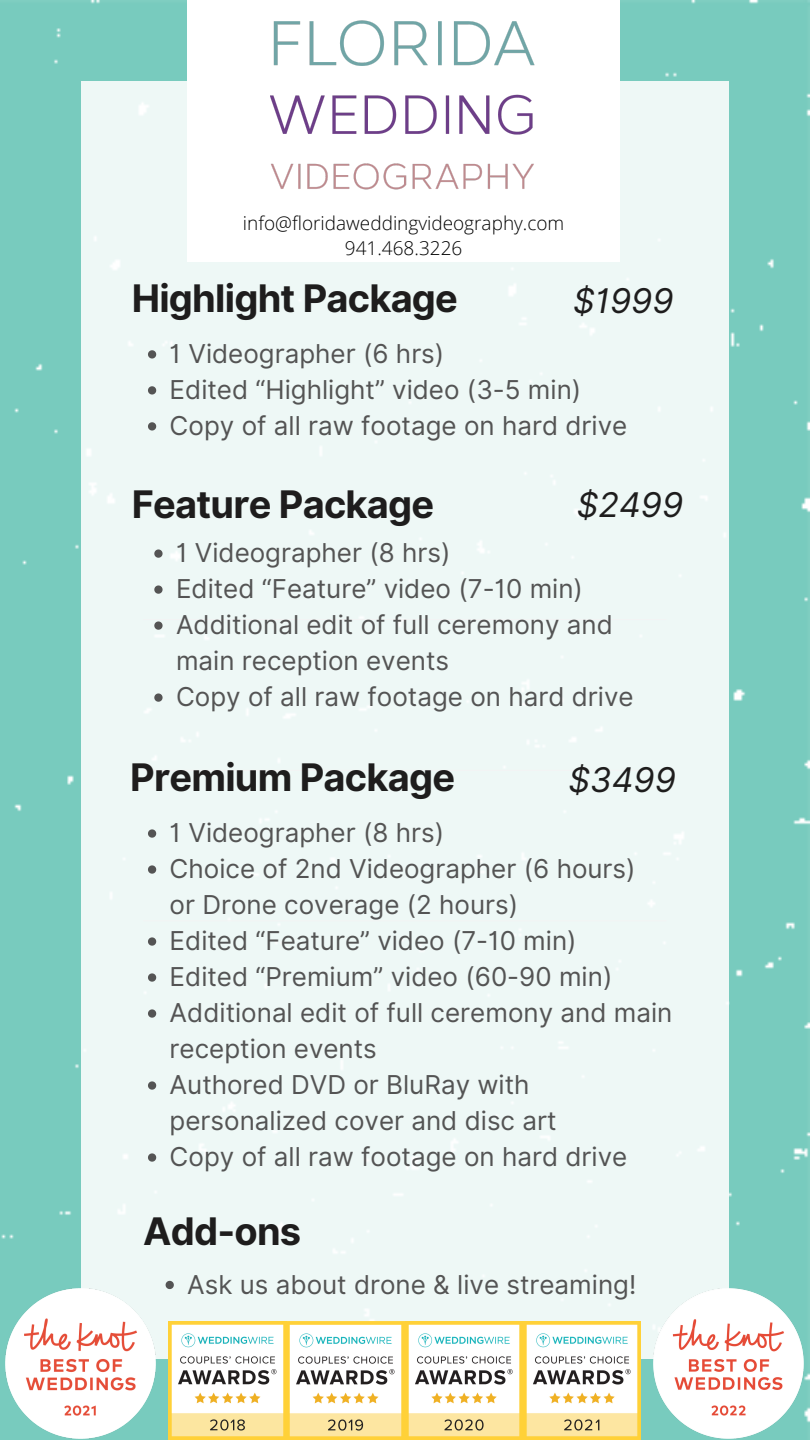
<style>
.page{position:relative;width:810px;height:1440px;background:#78cbbe}
.page>*{position:absolute;margin:0;border:0;box-sizing:border-box;transform-origin:0 0}
.t1{font:700 38px "Inter";letter-spacing:-.02em;color:#1e1d1d}
.t2{font:italic 34px "Inter";color:#1e1d1d}
.t3{font:26px/36px "Inter";color:#545454}
.t4{font:300 19px "Open Sans";color:#000}
</style>
<div class="page">
<div style="left:81px;top:81px;width:648px;height:1278px;background:#eef8f6"></div>
<img style="left:169px;top:1322px;width:472px;height:118px">
<div style="left:187px;top:0;width:433px;height:262px;background:#fff"></div>
<img style="left:271px;top:20px;width:264px;height:170px">
<img style="left:6px;top:1288px;width:150px;height:150px">
<img style="left:654px;top:1288px;width:150px;height:150px">
<svg style="left:148px;top:829px;width:8px;height:9px"></svg>
<svg style="left:148px;top:865px;width:8px;height:9px"></svg>
<svg style="left:148px;top:937px;width:8px;height:9px"></svg>
<svg style="left:148px;top:973px;width:8px;height:9px"></svg>
<svg style="left:148px;top:1009px;width:8px;height:9px"></svg>
<svg style="left:148px;top:1081px;width:8px;height:9px"></svg>
<svg style="left:148px;top:1153px;width:8px;height:9px"></svg>
<svg style="left:148px;top:350px;width:8px;height:9px"></svg>
<svg style="left:148px;top:386px;width:8px;height:9px"></svg>
<svg style="left:148px;top:422px;width:8px;height:9px"></svg>
<svg style="left:154px;top:549px;width:9px;height:9px"></svg>
<svg style="left:154px;top:585px;width:9px;height:9px"></svg>
<svg style="left:154px;top:621px;width:9px;height:9px"></svg>
<svg style="left:154px;top:693px;width:9px;height:9px"></svg>
<svg style="left:166px;top:1281px;width:8px;height:8px"></svg>
<p class="t4" style="left:243px;top:209px;width:323px">info@floridaweddingvideography.com</p>
<p class="t4" style="left:345px;top:234px;width:119px">941.468.3226</p>
<p class="t1" style="left:132px;top:276px;width:328px">Highlight Package</p>
<p class="t2" style="left:573px;top:280px;width:102px">$1999</p>
<p class="t3" style="left:170px;top:336px;width:276px">1 Videographer (6 hrs)</p>
<p class="t3" style="left:170px;top:372px;width:413px">Edited “Highlight” video (3-5 min)</p>
<p class="t3" style="left:170px;top:408px;width:459px">Copy of all raw footage on hard drive</p>
<p class="t2" style="left:577px;top:485px;width:108px">$2499</p>
<p class="t1" style="left:132px;top:482px;width:304px">Feature Package</p>
<p class="t3" style="left:176px;top:535px;width:276px">1 Videographer (8 hrs)</p>
<p class="t3" style="left:176px;top:571px;width:409px">Edited “Feature” video (7-10 min)</p>
<p class="t3" style="left:176px;top:607px;width:438px">Additional edit of full ceremony and main reception events</p>
<p class="t3" style="left:176px;top:679px;width:459px">Copy of all raw footage on hard drive</p>
<p class="t1" style="left:130px;top:754px;width:326px">Premium Package</p>
<p class="t2" style="left:568px;top:759px;width:109px">$3499</p>
<p class="t3" style="left:170px;top:815px;width:276px">1 Videographer (8 hrs)</p>
<p class="t3" style="left:170px;top:851px;width:467px">Choice of 2nd Videographer (6 hours) or Drone coverage (2 hours)</p>
<p class="t3" style="left:170px;top:923px;width:409px">Edited “Feature” video (7-10 min)</p>
<p class="t3" style="left:170px;top:959px;width:444px">Edited “Premium” video (60-90 min)</p>
<p class="t3" style="left:170px;top:995px;width:504px">Additional edit of full ceremony and main reception events</p>
<p class="t3" style="left:170px;top:1067px;width:388px">Authored DVD or BluRay with personalized cover and disc art</p>
<p class="t3" style="left:170px;top:1139px;width:459px">Copy of all raw footage on hard drive</p>
<p class="t1" style="left:143px;top:1208px;width:160px">Add-ons</p>
<p class="t3" style="left:187px;top:1266px;width:451px">Ask us about drone &amp; live streaming!</p>
</div>
